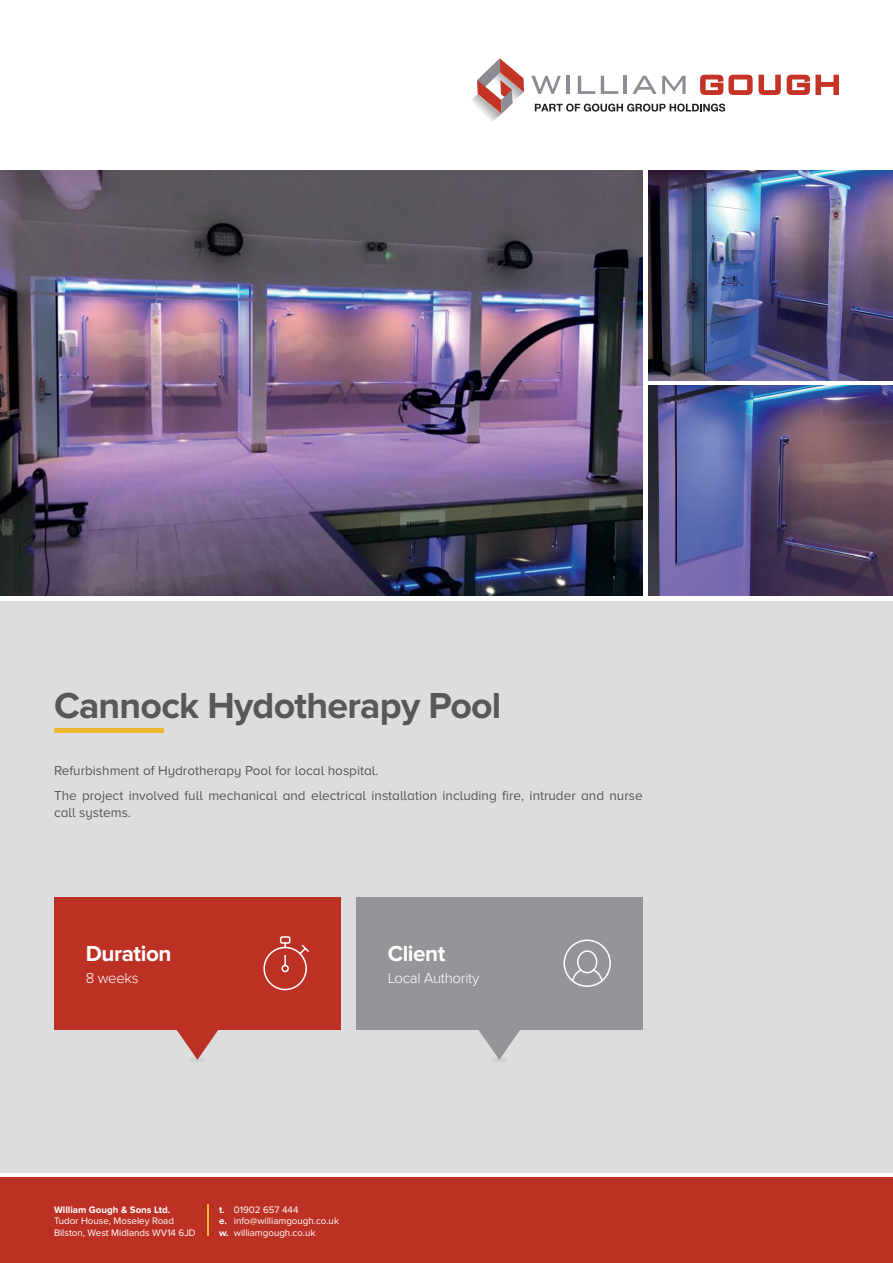
<style>
.page{position:relative;width:893px;height:1263px;background:#fff}
.page>*{position:absolute;margin:0;border:0;box-sizing:border-box;transform-origin:0 0}
.t1{font:700 37.5px "Proxima Nova";letter-spacing:-.02em;color:#57585a}
.t2{font:700 22.5px "Proxima Nova";letter-spacing:-.02em;color:#fff}
.t3{font:300 15px "Proxima Nova";letter-spacing:-.02em;color:#fff}
.t4{font:13.5px/25px "Proxima Nova A";color:#57585a}
.t5{font:9.75px/11.7px "Proxima Nova";color:#fff}
.t6{font:700 9.75px "Proxima Nova";color:#fff}
.s1{font-weight:700}
</style>
<div class="page">
<div style="left:0;top:1178px;width:893px;height:85px;background:#bd3125"></div>
<img style="left:0;top:170px;width:643px;height:425px">
<img style="left:648px;top:170px;width:245px;height:211px">
<img style="left:648px;top:386px;width:245px;height:209px">
<svg style="left:531px;top:76px;width:30px;height:18px"></svg>
<hr style="left:566px;top:76px;width:3px;height:18px;background:#8c8d94">
<svg style="left:578px;top:76px;width:17px;height:18px"></svg>
<svg style="left:601px;top:76px;width:17px;height:18px"></svg>
<hr style="left:624px;top:76px;width:3px;height:18px;background:#8c8d94">
<svg style="left:632px;top:76px;width:54px;height:18px"></svg>
<svg style="left:700px;top:75px;width:81px;height:20px"></svg>
<svg style="left:787px;top:75px;width:52px;height:20px"></svg>
<svg style="left:471px;top:58px;width:53px;height:64px"></svg>
<svg style="left:535px;top:104px;width:190px;height:8px"></svg>
<div style="left:0;top:601px;width:893px;height:571px;background:#dcdddf"></div>
<div style="left:189px;top:1057px;width:17px;height:6px;background:#d1d2d4;border-radius:50%"></div>
<div style="left:491px;top:1057px;width:16px;height:6px;background:#d1d2d4;border-radius:50%"></div>
<div style="left:54px;top:728px;width:109px;height:5px;background:#ecb834"></div>
<hr style="left:207px;top:1205px;width:1px;height:31px;background:#ecb834">
<div style="left:54px;top:897px;width:287px;height:132px;background:#bd3125"></div>
<div style="left:356px;top:897px;width:287px;height:132px;background:#939598"></div>
<svg style="left:176px;top:1029px;width:43px;height:31px"></svg>
<svg style="left:478px;top:1029px;width:42px;height:31px"></svg>
<svg style="left:263px;top:936px;width:46px;height:55px"></svg>
<div style="left:281px;top:965px;width:8px;height:7px;border:2px solid #fff;border-radius:50%"></div>
<svg style="left:563px;top:939px;width:48px;height:48px"></svg>
<h1 class="t1" style="left:54px;top:684px;width:449px">Cannock Hydotherapy Pool</h1>
<p class="t4" style="left:54px;top:758px;width:590px">Refurbishment of Hydrotherapy Pool for local hospital.<br>The project involved full mechanical and electrical installation including fire, intruder and nurse</p>
<p class="t4" style="left:54px;top:799px;width:79px">call systems.</p>
<h2 class="t2" style="left:86px;top:940px;width:87px">Duration</h2>
<p class="t3" style="left:86px;top:970px;width:54px">8 weeks</p>
<h2 class="t2" style="left:388px;top:940px;width:59px">Client</h2>
<p class="t3" style="left:388px;top:970px;width:93px">Local Authority</p>
<p class="t6" style="left:54px;top:1204px;width:118px">William Gough &amp; Sons Ltd.</p>
<p class="t5" style="left:54px;top:1215px;width:143px">Tudor House, Moseley Road<br>Bilston, West Midlands WV14 6JD</p>
<p class="t5" style="left:219px;top:1204px;width:122px"><span class="s1">t.</span> 01902 657 444<br><span class="s1">e.</span> info@williamgough.co.uk <span class="s1">w.</span> williamgough.co.uk</p>
</div>
